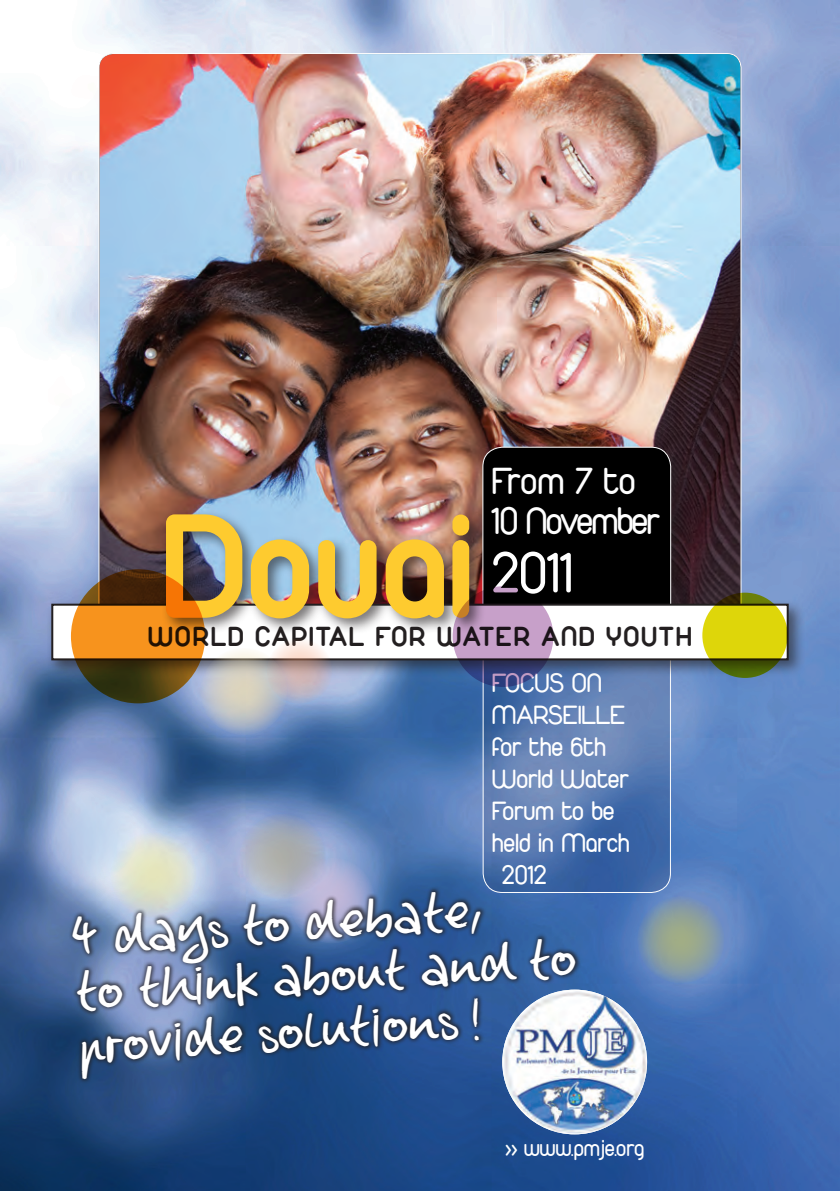
<style>
.page{position:relative;width:840px;height:1191px;background:#fff}
.page>*{position:absolute;margin:0;border:0;box-sizing:border-box;transform-origin:0 0}
.t1{font:60px "Duepuntozero";color:#fff}
.t2{font:42px/54px "Dennis";color:#fff;scale:.9 1}
.t3{font:40px/40px "Duepuntozero";letter-spacing:-.04em;color:#fff}
.t4{font:29.2px "Duepuntozerobold";letter-spacing:.06em;color:#231f20}
.t5{font:28px "Duepuntozero";color:#fff}
.t6{font:24px "Duepuntozero";color:#fff}
</style>
<div class="page">
<img style="left:0;top:0;width:839px;height:1191px">
<img style="left:502px;top:989px;width:144px;height:145px;border-radius:72px">
<svg style="left:483px;top:632px;width:187px;height:260px;background:#5578af"></svg>
<img style="left:99px;top:54px;width:641px;height:544px">
<div style="left:477px;top:442px;width:210px;height:204px;background:#231f20;opacity:.6"></div>
<div style="left:482px;top:447px;width:188px;height:182px;background:#000;border-radius:20px"></div>
<div style="left:482px;top:447px;width:188px;height:182px;border:1px solid #fff;border-radius:20px"></div>
<div style="left:46px;top:598px;width:758px;height:79px;background:#231f20;opacity:.6"></div>
<div style="left:52px;top:604px;width:735px;height:55px;background:#fff"></div>
<div style="left:51px;top:603px;width:737px;height:57px;border:2px solid #231f20"></div>
<div style="left:161px;top:509px;width:325px;height:125px;background:#231f20;opacity:.6"></div>
<img style="left:166px;top:514px;width:303px;height:104px">
<svg style="left:702px;top:592px;width:85px;height:86px;background:#b3b10a"></svg>
<svg style="left:452px;top:586px;width:101px;height:101px;background:#887093"></svg>
<svg style="left:71px;top:569px;width:134px;height:134px;background:#9f6113"></svg>
<svg style="left:636px;top:896px;width:88px;height:87px;background:#849ba4"></svg>
<svg style="left:200px;top:648px;width:87px;height:87px;background:#bdc0c2"></svg>
<svg style="left:111px;top:832px;width:85px;height:86px;background:#dee2d0"></svg>
<svg style="left:266px;top:638px;width:66px;height:66px;background:#c5b8bc"></svg>
<svg style="left:51px;top:794px;width:86px;height:85px;background:#c0d1e9"></svg>
<svg style="left:289px;top:857px;width:86px;height:86px"></svg>
<div style="left:68px;top:886px;width:513px;height:198px;background:#231f20;opacity:.8"></div>
<svg style="left:240px;top:811px;width:85px;height:85px;background:#a6adbe"></svg>
<h3 class="t3" style="left:491px;top:461px;width:169px">From 7 to<br>10 November</h3>
<h1 class="t1" style="left:491px;top:539px;width:83px">2011</h1>
<p class="t4" style="left:148px;top:619px;width:545px">WORLD CAPITAL FOR WATER AND YOUTH</p>
<p class="t5" style="left:491px;top:667px;width:111px">FOCUS ON</p>
<p class="t5" style="left:491px;top:699px;width:134px">MARSEILLE</p>
<p class="t5" style="left:491px;top:731px;width:115px">for the 6th</p>
<p class="t5" style="left:491px;top:763px;width:138px">World Water</p>
<p class="t5" style="left:491px;top:795px;width:124px">Forum to be</p>
<p class="t5" style="left:491px;top:827px;width:139px">held in March</p>
<p class="t5" style="left:501px;top:859px;width:46px">2012</p>
<h2 class="t2" style="left:70px;top:914px;width:559px;rotate:-4deg">4 days to debate,<br>to think about and to provide solutions !</h2>
<p class="t6" style="left:505px;top:1135px;width:141px">&gt;&gt; www.pmje.org</p>
</div>
